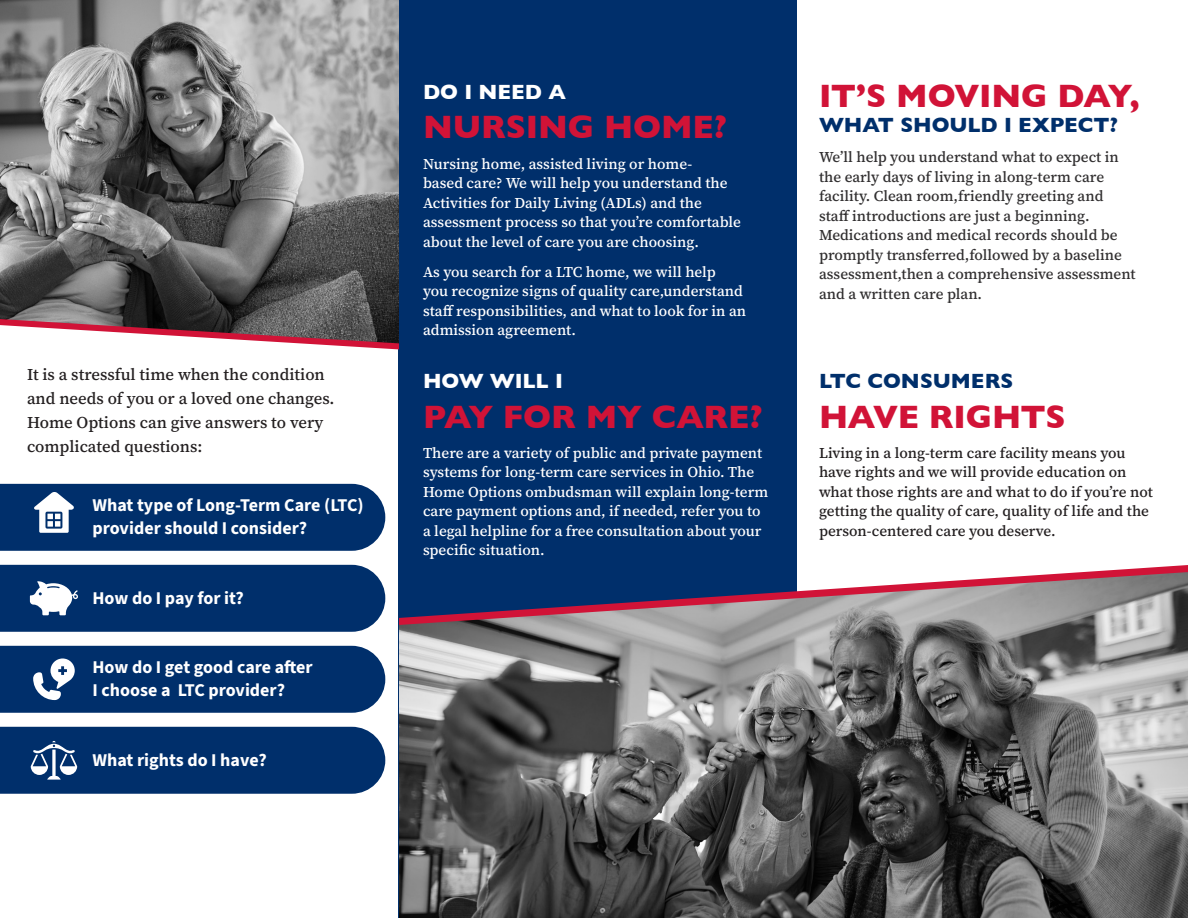
<style>
.page{position:relative;width:1188px;height:918px;background:#fff}
.page>*{position:absolute;margin:0;border:0;box-sizing:border-box;transform-origin:0 0}
.Ombudsman-Body{font:700 33px "Gill Sans";letter-spacing:-.005em;color:#d11337}
.Ombudsman-Body-2{font:700 21px "Gill Sans";color:#002f6b}
.Ombudsman-Body-3{font:700 21px "Gill Sans";color:#fff}
.Ombudsman-Body-4{font:700 18px/22.5px "Source Sans 3";color:#fff}
.Ombudsman-Body-5{font:500 16.5px/24px "Source Serif 418 pt";color:#231f20}
.Ombudsman-Body-6{font:500 15px/19.5px "Source Serif 418 pt";color:#fff}
.Ombudsman-Body-7{font:500 15px/19.5px "Source Serif 418 pt";color:#312f30}
.Ombudsman-Body-8{font:500 15px/19.5px "Source Serif 418 pt";color:#231f20}
</style>
<div class="page">
<div style="left:398px;top:0;width:398px;height:918px;background:#002f6b"></div>
<img style="left:399px;top:572px;width:789px;height:346px">
<img style="left:0;top:0;width:399px;height:343px">
<svg style="left:0;top:484px;width:385px;height:67px;background:#0f3b73"></svg>
<div style="left:0;top:727px;width:385px;height:67px;background:#002f6b"></div>
<svg style="left:0;top:565px;width:385px;height:67px;background:#0f3b74"></svg>
<div style="left:0;top:646px;width:385px;height:67px;background:#002f6b"></div>
<p class="Ombudsman-Body-5" style="left:27px;top:362px;width:309px">It is a stressful time when the condition and needs of you or a loved one changes.<br>Home Options can give answers to very complicated questions:</p>
<p class="Ombudsman-Body-4" style="left:93px;top:494px;width:273px">What type of Long-Term Care (LTC) provider should I consider?</p>
<p class="Ombudsman-Body-4" style="left:93px;top:586px;width:153px">How do I pay for it?</p>
<p class="Ombudsman-Body-4" style="left:93px;top:656px;width:222px">How do I get good care after<br>I choose a LTC provider?</p>
<p class="Ombudsman-Body-4" style="left:93px;top:748px;width:176px">What rights do I have?</p>
<p class="Ombudsman-Body-3" style="left:423px;top:75px;width:144px">DO I NEED A</p>
<p class="Ombudsman-Body" style="left:423px;top:101px;width:305px">NURSING HOME?</p>
<p class="Ombudsman-Body-6" style="left:423px;top:154px;width:320px">Nursing home, assisted living or home-<br>based care? We will help you understand the Activities for Daily Living (ADLs) and the assessment process so that you’re comfortable about the level of care you are choosing.</p>
<p class="Ombudsman-Body-6" style="left:423px;top:262px;width:325px">As you search for a LTC home, we will help<br>you recognize signs of quality care,understand staff responsibilities, and what to look for in an admission agreement.</p>
<p class="Ombudsman-Body-3" style="left:423px;top:364px;width:141px">HOW WILL I</p>
<p class="Ombudsman-Body" style="left:423px;top:390px;width:341px">PAY FOR MY CARE?</p>
<p class="Ombudsman-Body-6" style="left:423px;top:443px;width:341px">There are a variety of public and private payment systems for long-term care services in Ohio. The</p>
<p class="Ombudsman-Body-6" style="left:423px;top:482px;width:347px">Home Options ombudsman will explain long-term care payment options and, if needed, refer you to a legal helpline for a free consultation about your specific situation.</p>
<p class="Ombudsman-Body" style="left:819px;top:70px;width:322px">IT’S MOVING DAY,</p>
<p class="Ombudsman-Body-2" style="left:819px;top:108px;width:300px">WHAT SHOULD I EXPECT?</p>
<p class="Ombudsman-Body-7" style="left:819px;top:147px;width:318px">We’ll help you understand what to expect in the early days of living in along-term care facility. Clean room,friendly greeting and staff introductions are just a beginning.<br>Medications and medical records should be promptly transferred,followed by a baseline assessment,then a comprehensive assessment and a written care plan.</p>
<p class="Ombudsman-Body-2" style="left:819px;top:364px;width:196px">LTC CONSUMERS</p>
<p class="Ombudsman-Body" style="left:819px;top:390px;width:248px">HAVE RIGHTS</p>
<p class="Ombudsman-Body-8" style="left:819px;top:443px;width:335px">Living in a long-term care facility means you have rights and we will provide education on what those rights are and what to do if you’re not getting the quality of care, quality of life and the person-centered care you deserve.</p>
</div>
